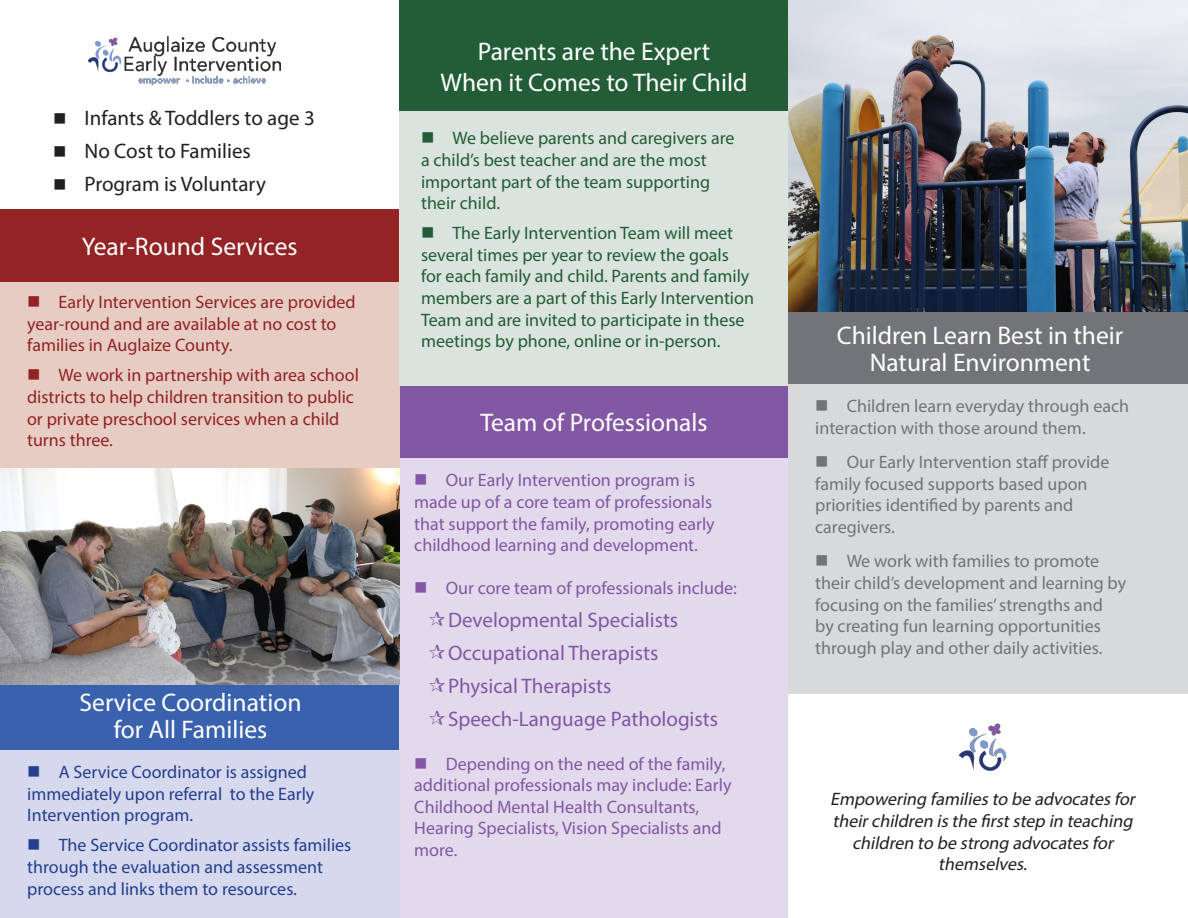
<style>
.page{position:relative;width:1188px;height:918px;background:#fff}
.page>*{position:absolute;margin:0;border:0;box-sizing:border-box;transform-origin:0 0}
.t1{font:25.5px/30.6px "Myriad Pro";color:#fff;text-align:center}
.t2{font:21px "Myriad Pro";color:#8257a3}
.t3{font:21px "Myriad Pro";color:#231f20}
.t4{font:18px/21.6px "Myriad Pro";color:#727477}
.t5{font:18px/21.6px "Myriad Pro";color:#235d37}
.t6{font:18px/21.6px "Myriad Pro";color:#8257a3}
.t7{font:18px/21.6px "Myriad Pro";color:#932324}
.t8{font:18px/21.6px "Myriad Pro";color:#253f8e}
.t9{font:italic 18px/21.6px "Myriad Pro";color:#231f20;text-align:center}
.s1{font-style:inherit}
</style>
<div class="page">
<div style="left:400px;top:385px;width:388px;height:73px;background:#8257a3"></div>
<div style="left:0;top:680px;width:400px;height:70px;background:#3a61ad"></div>
<div style="left:400px;top:458px;width:388px;height:460px;background:#e2daec"></div>
<div style="left:0;top:751px;width:400px;height:167px;background:#d6d9ed"></div>
<div style="left:0;top:281px;width:400px;height:188px;background:#e6ccc3"></div>
<div style="left:0;top:209px;width:400px;height:72px;background:#932324"></div>
<div style="left:788px;top:385px;width:400px;height:309px;background:#d8d9db"></div>
<div style="left:788px;top:312px;width:400px;height:72px;background:#727477"></div>
<img style="left:89px;top:36px;width:192px;height:50px">
<div style="left:400px;top:71px;width:388px;height:314px;background:#dae3dd"></div>
<div style="left:400px;top:0;width:388px;height:110px;background:#235d37"></div>
<img style="left:788px;top:0;width:400px;height:312px">
<img style="left:0;top:468px;width:400px;height:216px">
<img style="left:958px;top:723px;width:49px;height:48px">
<p class="t3" style="left:53px;top:105px;width:263px">■ Infants &amp; Toddlers to age 3</p>
<p class="t3" style="left:53px;top:138px;width:199px">■ No Cost to Families</p>
<p class="t3" style="left:53px;top:171px;width:214px">■ Program is Voluntary</p>
<p class="t1" style="left:82px;top:231px;width:217px">Year-Round Services</p>
<p class="t7" style="left:27px;top:291px;width:330px">■ Early Intervention Services are provided year-round and are available at no cost to families in Auglaize County.</p>
<p class="t7" style="left:27px;top:364px;width:333px">■ We work in partnership with area school districts to help children transition to public or private preschool services when a child turns three.</p>
<p class="t1" style="left:80px;top:687px;width:224px">Service Coordination</p>
<p class="t1" style="left:114px;top:714px;width:155px">for <span class="s1">A</span>ll Families</p>
<p class="t8" style="left:27px;top:761px;width:289px">■ A Service Coordinator is assigned immediately upon referral to the Early<br>Intervention program.</p>
<p class="t8" style="left:27px;top:834px;width:326px">■ The Service Coordinator assists families through the evaluation and assessment process and links them to resources.</p>
<p class="t1" style="left:441px;top:36px;width:308px">Parents are the Expert<br>When it Comes to Their Child</p>
<p class="t5" style="left:421px;top:127px;width:315px">■ We believe parents and caregivers are a child’s best teacher and are the most important part of the team supporting their child.</p>
<p class="t5" style="left:421px;top:222px;width:334px">■ The Early Intervention Team will meet several times per year to review the goals for each family and child. Parents and family members are a part of this Early Intervention Team and are invited to participate in these meetings by phone, online or in-person.</p>
<p class="t1" style="left:480px;top:407px;width:229px">Team of Professionals</p>
<p class="t6" style="left:414px;top:469px;width:302px">■ Our Early Intervention program is made up of a core team of professionals that support the family, promoting early childhood learning and development.</p>
<p class="t6" style="left:414px;top:577px;width:324px">■ Our core team of professionals include:</p>
<p class="t2" style="left:448px;top:607px;width:232px">Developmental Specialists</p>
<p class="t2" style="left:448px;top:640px;width:212px">Occupational Therapists</p>
<p class="t2" style="left:448px;top:673px;width:165px">Physical Therapists</p>
<p class="t2" style="left:448px;top:706px;width:272px">Speech-Language Pathologists</p>
<p class="t6" style="left:414px;top:752px;width:319px">■ Depending on the need of the family, additional professionals may include: Early Childhood Mental Health Consultants, Hearing Specialists, Vision Specialists and more.</p>
<p class="t1" style="left:837px;top:320px;width:288px">Children Learn Best in their</p>
<p class="t1" style="left:870px;top:347px;width:222px">Natural Environment</p>
<p class="t4" style="left:815px;top:395px;width:315px">■ Children learn everyday through each interaction with those around them.</p>
<p class="t4" style="left:815px;top:451px;width:296px">■ Our Early Intervention staff provide family focused supports based upon priorities identified by parents and caregivers.</p>
<p class="t4" style="left:815px;top:550px;width:312px">■ We work with families to promote their child’s development and learning by focusing on the families’ strengths and<br>by creating fun learning opportunities through play and other daily activities.</p>
<p class="t9" style="left:830px;top:788px;width:310px">Empowering familiesto be advocatesfor theirchildren isthe firststep in teaching children to be strong advocatesfor themselves.</p>
</div>
